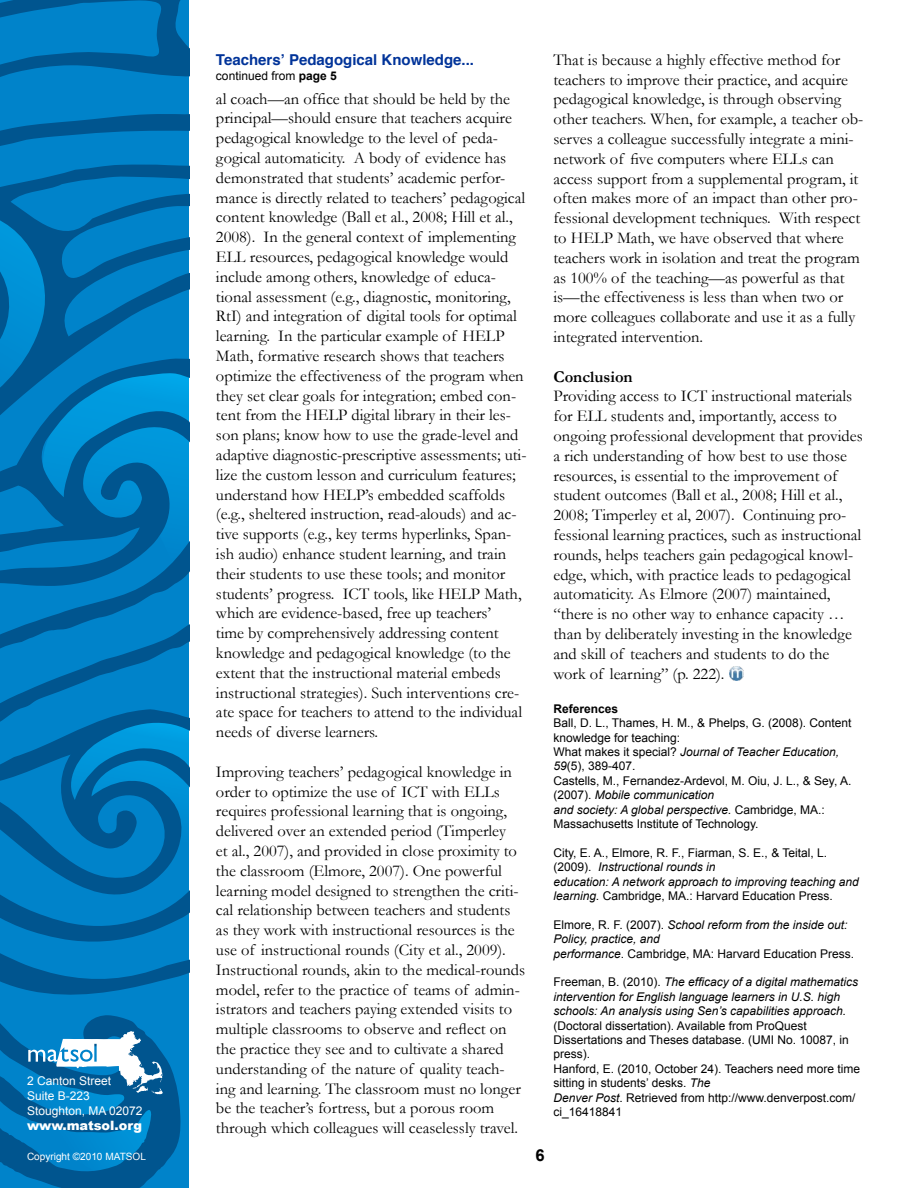
<style>
.page{position:relative;width:918px;height:1188px;background:#fff}
.page>*{position:absolute;margin:0;border:0;box-sizing:border-box;transform-origin:0 0}
.t1{font:16.5px/19.8px "Garamond";color:#000}
.t2{font:700 16.5px "Garamond";color:#000}
.t3{font:700 16.5px "Arial";color:#000}
.t4{font:700 15px "Helvetica";color:#039}
.t5{font:900 12.9px "Arial";color:#fff}
.t6{font:12px/14.4px "Arial";color:#000}
.t7{font:italic 12px/14.4px "Arial";color:#000}
.t8{font:12px/15px "Arial";color:#fff}
.t9{font:700 12px "Arial";color:#000}
.t10{font:10.05px "Arial";color:#fff}
.s1{font-weight:700}
.s2{font-style:italic}
.s3{font-style:normal}
</style>
<div class="page">
<svg style="left:0;top:0;width:189px;height:1031px;background:#0076b8"></svg>
<svg style="left:0;top:1031px;width:189px;height:157px;background:#167ab4"></svg>
<img style="left:729px;top:667px;width:14px;height:14px">
<p class="t8" style="left:27px;top:1074px;width:117px">2 Canton Street<br>Suite B-223<br>Stoughton, MA 02072</p>
<p class="t5" style="left:27px;top:1116px;width:117px">www.matsol.org</p>
<p class="t10" style="left:27px;top:1150px;width:120px">Copyright ©2010 MATSOL</p>
<p class="t4" style="left:216px;top:48px;width:260px">Teachers’ Pedagogical Knowledge...</p>
<p class="t6" style="left:216px;top:68px;width:122px">continued from <span class="s1">page 5</span></p>
<p class="t1" style="left:216px;top:88px;width:312px">al coach—an office that should be held by the principal—should ensure that teachers acquire pedagogical knowledge to the level of peda&shy;gogical automaticity. A body of evidence has demonstrated that students’ academic perfor&shy;mance is directly related to teachers’ pedagogical content knowledge (Ball et al., 2008; Hill et al., 2008). In the general context of implementing ELL resources, pedagogical knowledge would include among others, knowledge of educa&shy;tional assessment (e.g., diagnostic, monitoring, RtI) and integration of digital tools for optimal learning. In the particular example of HELP Math, formative research shows that teachers optimize the effectiveness of the program when they set clear goals for integration; embed con&shy;tent from the HELP digital library in their les&shy;son plans; know how to use the grade-level and adaptive diagnostic-prescriptive assessments; uti&shy;lize the custom lesson and curriculum features; understand how HELP’s embedded scaffolds (e.g., sheltered instruction, read-alouds) and ac&shy;tive supports (e.g., key terms hyperlinks, Span&shy;ish audio) enhance student learning, and train their students to use these tools; and monitor students’ progress. ICT tools, like HELP Math, which are evidence-based, free up teachers’<br>time by comprehensively addressing content knowledge and pedagogical knowledge (to the extent that the instructional material embeds instructional strategies). Such interventions cre&shy;ate space for teachers to attend to the individual needs of diverse learners.</p>
<p class="t1" style="left:216px;top:762px;width:311px">Improving teachers’ pedagogical knowledge in order to optimize the use of ICT with ELLs requires professional learning that is ongoing, delivered over an extended period (Timperley<br>et al., 2007), and provided in close proximity to the classroom (Elmore, 2007). One powerful learning model designed to strengthen the criti&shy;cal relationship between teachers and students as they work with instructional resources is the use of instructional rounds (City et al., 2009).<br>Instructional rounds, akin to the medical-rounds model, refer to the practice of teams of admin&shy;istrators and teachers paying extended visits to multiple classrooms to observe and reflect on the practice they see and to cultivate a shared understanding of the nature of quality teach&shy;ing and learning. The classroom must no longer be the teacher’s fortress, but a porous room through which colleagues will ceaselessly travel.</p>
<p class="t1" style="left:554px;top:50px;width:311px">That is because a highly effective method for teachers to improve their practice, and acquire pedagogical knowledge, is through observing other teachers. When, for example, a teacher ob&shy;serves a colleague successfully integrate a mini&shy;network of five computers where ELLs can access support from a supplemental program, it often makes more of an impact than other pro&shy;fessional development techniques. With respect to HELP Math, we have observed that where teachers work in isolation and treat the program as 100% of the teaching—as powerful as that is—the effectiveness is less than when two or more colleagues collaborate and use it as a fully integrated intervention.</p>
<p class="t2" style="left:554px;top:367px;width:81px">Conclusion</p>
<p class="t1" style="left:554px;top:386px;width:311px">Providing access to ICT instructional materials for ELL students and, importantly, access to ongoing professional development that provides a rich understanding of how best to use those resources, is essential to the improvement of student outcomes (Ball et al., 2008; Hill et al., 2008; Timperley et al, 2007). Continuing pro&shy;fessional learning practices, such as instructional rounds, helps teachers gain pedagogical knowl&shy;edge, which, with practice leads to pedagogical automaticity. As Elmore (2007) maintained, “there is no other way to enhance capacity … than by deliberately investing in the knowledge and skill of teachers and students to do the work of learning” (p. 222).</p>
<p class="t9" style="left:554px;top:701px;width:66px">References</p>
<p class="t6" style="left:554px;top:716px;width:299px">Ball, D. L., Thames, H. M., &amp; Phelps, G. (2008). Content knowledge for teaching:<br>What makes it special? <span class="s2">Journal of Teacher Education, 59</span>(5), 389-407.<br>Castells, M., Fernandez-Ardevol, M. Oiu, J. L., &amp; Sey, A. (2007). <span class="s2">Mobile communication<br>and society: A global perspective.</span> Cambridge, MA.:<br>Massachusetts Institute of Technology.</p>
<p class="t6" style="left:554px;top:846px;width:307px">City, E. A., Elmore, R. F., Fiarman, S. E., &amp; Teital, L. (2009). <span class="s2">Instructional rounds in<br>education: A network approach to improving teaching and learning.</span> Cambridge, MA.: Harvard Education Press.</p>
<p class="t7" style="left:554px;top:918px;width:302px"><span class="s3">Elmore, R. F. (2007).</span> School reform from the inside out:<br>Policy, practice, and<br>performance<span class="s3">. Cambridge, MA: Harvard Education Press.</span></p>
<p class="t7" style="left:554px;top:975px;width:306px"><span class="s3">Freeman, B. (2010).</span> The efficacy of a digital mathematics intervention for English language learners in U.S. high schools: An analysis using Sen’s capabilities approach.</p>
<p class="t6" style="left:554px;top:1018px;width:308px">(Doctoral dissertation). Available from ProQuest Dissertations and Theses database. (UMI No. 10087, in press).<br>Hanford, E. (2010, October 24). Teachers need more time sitting in students’ desks. <span class="s2">The<br>Denver Post</span>. Retrieved from http://www.denverpost.com/ ci_16418841</p>
<p class="t3" style="left:535px;top:1144px;width:11px">6</p>
</div>
